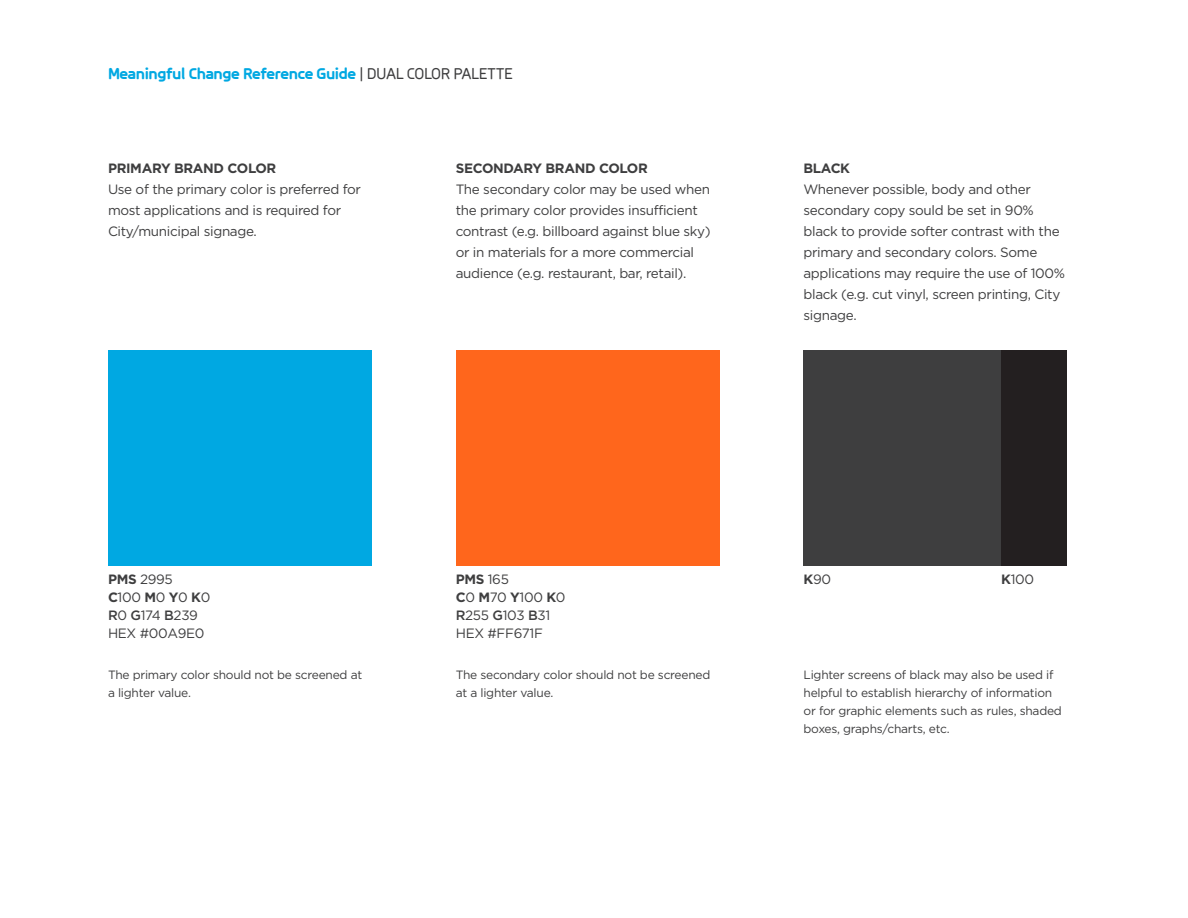
<style>
.page{position:relative;width:1188px;height:918px;background:#fff}
.page>*{position:absolute;margin:0;border:0;box-sizing:border-box;transform-origin:0 0}
.t1{font:700 16.5px "Sirucanorm";letter-spacing:-.025em;color:#00a8e2}
.t2{font:13.5px/21px "Gotham";letter-spacing:-.025em;color:#3e3e3f}
.t3{font:700 13.5px "Gotham";letter-spacing:-.025em;color:#3e3e3f}
.t4{font:12px/18px "Gotham";letter-spacing:-.02em;color:#3e3e3f}
.s1{font-weight:400;color:#3e3e3f}
.s2{font-weight:700}
.s3{font-weight:500}
.s4{font-weight:400}
</style>
<div class="page">
<div style="left:1001px;top:350px;width:66px;height:216px;background:#231f20"></div>
<div style="left:108px;top:350px;width:264px;height:216px;background:#00a8e2"></div>
<div style="left:456px;top:350px;width:263px;height:216px;background:#ff661c"></div>
<div style="left:804px;top:350px;width:197px;height:216px;background:#3e3e3f"></div>
<p class="t1" style="left:108px;top:64px;width:407px">Meaningful Change Reference Guide <span class="s1">| DUAL COLOR PALETTE</span></p>
<p class="t2" style="left:108px;top:157px;width:255px"><span class="s2">PRIMARY BRAND COLOR<br></span>Use of the primary color is preferred for most applications and is required for<br>City/municipal signage.</p>
<p class="t3" style="left:456px;top:159px;width:194px">SECONDARY BRAND COLOR</p>
<p class="t2" style="left:456px;top:178px;width:256px">The secondary color may be used when the primary color provides insufficient contrast (e.g. billboard against blue sky) or in materials for a more commercial audience (e.g. restaurant, bar, retail).</p>
<p class="t3" style="left:804px;top:159px;width:48px">BLACK</p>
<p class="t2" style="left:804px;top:178px;width:263px">Whenever possible, body and other secondary copy sould be set in 90% black to provide softer contrast with the primary and secondary colors. Some applications may require the use of 100% black (e.g. cut vinyl, screen printing, City signage.</p>
<p class="t2" style="left:108px;top:569px;width:66px"><span class="s2">PMS</span> 2995</p>
<p class="t2" style="left:108px;top:587px;width:104px"><span class="s2">C</span>100 <span class="s2">M</span>0 <span class="s2">Y</span>0 <span class="s2">K</span>0</p>
<p class="t2" style="left:108px;top:605px;width:91px"><span class="s3">R</span>0 <span class="s3">G</span>174 <span class="s3">B</span>239</p>
<p class="t2" style="left:108px;top:623px;width:98px">HEX #00A9E0</p>
<p class="t3" style="left:456px;top:571px;width:55px">PMS <span class="s4">165</span></p>
<p class="t2" style="left:456px;top:587px;width:111px"><span class="s2">C</span>0 <span class="s2">M</span>70 <span class="s2">Y</span>100 <span class="s2">K</span>0</p>
<p class="t2" style="left:456px;top:605px;width:96px"><span class="s3">R</span>255 <span class="s3">G</span>103 <span class="s3">B</span>31</p>
<p class="t2" style="left:456px;top:623px;width:89px">HEX #FF671F</p>
<p class="t4" style="left:108px;top:666px;width:256px">The primary color should not be screened at a lighter value.</p>
<p class="t4" style="left:456px;top:666px;width:256px">The secondary color should not be screened at a lighter value.</p>
<p class="t2" style="left:804px;top:569px;width:29px"><span class="s2">K</span>90</p>
<p class="t2" style="left:1001px;top:569px;width:34px"><span class="s2">K</span>100</p>
<p class="t4" style="left:804px;top:666px;width:260px">Lighter screens of black may also be used if helpful to establish hierarchy of information or for graphic elements such as rules, shaded boxes, graphs/charts, etc.</p>
</div>
